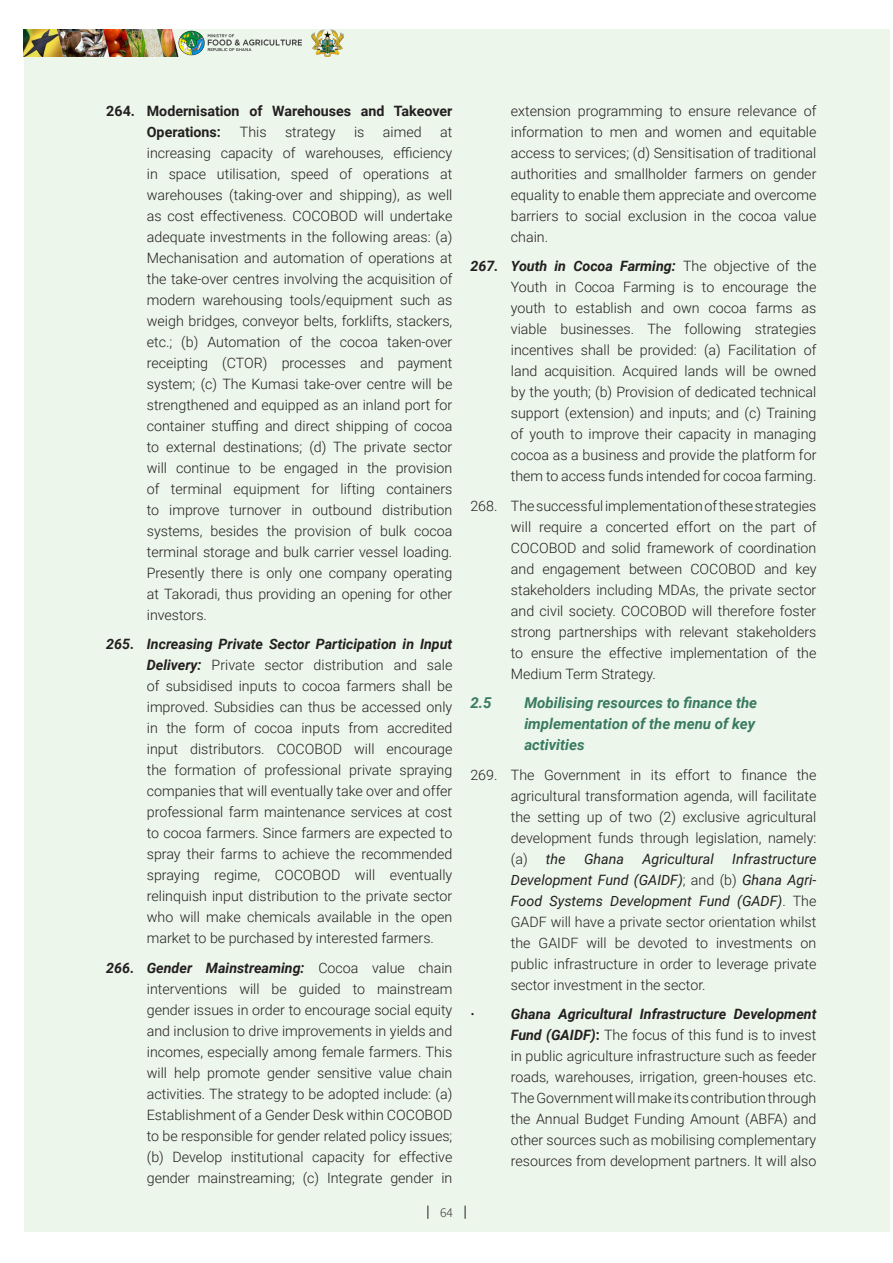
<style>
.page{position:relative;width:893px;height:1263px;background:#fff}
.page>*{position:absolute;margin:0;border:0;box-sizing:border-box;transform-origin:0 0}
.b_h{font:italic 700 15px/21px "Roboto";color:#397b5f}
.bullets_body{font:300 14.25px/21px "Roboto";color:#231f20;text-align:justify}
.bullets_body-2{font:700 14.25px/21px "Roboto";color:#231f20}
.bullets_body-3{font:italic 14.25px "Roboto";color:#231f20}
.bullets_body-4{font:italic 700 14.25px "Roboto";color:#231f20}
.t1{font:300 13.5px "Source Sans Pro";color:#231f20}
.s1{font-weight:700;font-style:italic}
.s2{font-weight:400;font-style:italic}
.s3{font-weight:700}
</style>
<div class="page">
<div style="left:24px;top:30px;width:866px;height:1202px;background:#ecf6ea"></div>
<svg style="left:465px;top:1205px;width:1px;height:14px"></svg>
<svg style="left:427px;top:1205px;width:1px;height:14px"></svg>
<img style="left:24px;top:30px;width:278px;height:27px">
<img style="left:311px;top:30px;width:32px;height:27px">
<p class="bullets_body-2" style="left:147px;top:100px;width:307px;text-indent:-40px">264. Modernisation of Warehouses and Takeover<br>Operations:</p>
<p class="bullets_body" style="left:240px;top:121px;width:28px">This</p>
<p class="bullets_body" style="left:285px;top:121px;width:52px">strategy</p>
<p class="bullets_body" style="left:354px;top:121px;width:12px">is</p>
<p class="bullets_body" style="left:383px;top:121px;width:40px">aimed</p>
<p class="bullets_body" style="left:147px;top:121px;width:307px;text-indent:293px">at increasing capacity of warehouses, efficiency in space utilisation, speed of operations at warehouses (taking-over and shipping), as well as cost effectiveness. COCOBOD will undertake adequate investments in the following areas: (a)<br>Mechanisation and automation of operations at the take-over centres involving the acquisition of modern warehousing tools/equipment such as weigh bridges, conveyor belts, forklifts, stackers, etc.; (b) Automation of the cocoa taken-over receipting (CTOR) processes and payment system; (c) The Kumasi take-over centre will be strengthened and equipped as an inland port for container stuffing and direct shipping of cocoa to external destinations; (d) The private sector will continue to be engaged in the provision of terminal equipment for lifting containers to improve turnover in outbound distribution systems, besides the provision of bulk cocoa terminal storage and bulk carrier vessel loading.<br>Presently there is only one company operating at Takoradi, thus providing an opening for other investors.</p>
<p class="bullets_body" style="left:147px;top:633px;width:307px;text-indent:-40px"><span class="s1">265. Increasing Private Sector Participation in Input Delivery:</span> Private sector distribution and sale of subsidised inputs to cocoa farmers shall be improved. Subsidies can thus be accessed only in the form of cocoa inputs from accredited input distributors. COCOBOD will encourage the formation of professional private spraying companies that will eventually take over and offer professional farm maintenance services at cost to cocoa farmers. Since farmers are expected to spray their farms to achieve the recommended spraying regime, COCOBOD will eventually relinquish input distribution to the private sector who will make chemicals available in the open market to be purchased by interested farmers.</p>
<p class="bullets_body" style="left:147px;top:957px;width:307px;text-indent:-40px"><span class="s1">266. Gender Mainstreaming:</span> Cocoa value chain interventions will be guided to mainstream gender issues in order to encourage social equity and inclusion to drive improvements in yields and incomes, especially among female farmers. This will help promote gender sensitive value chain activities. The strategy to be adopted include: (a)<br>Establishment of a Gender Desk within COCOBOD to be responsible for gender related policy issues; (b) Develop institutional capacity for effective gender mainstreaming; (c) Integrate gender in</p>
<p class="t1" style="left:440px;top:1204px;width:14px">64</p>
<p class="bullets_body" style="left:511px;top:100px;width:307px">extension programming to ensure relevance of information to men and women and equitable access to services; (d) Sensitisation of traditional authorities and smallholder farmers on gender equality to enable them appreciate and overcome barriers to social exclusion in the cocoa value chain.</p>
<p class="bullets_body" style="left:511px;top:255px;width:307px;text-indent:-40px"><span class="s1">267. Youth in Cocoa Farming:</span> The objective of the Youth in Cocoa Farming is to encourage the youth to establish and own cocoa farms as viable businesses. The following strategies incentives shall be provided: (a) Facilitation of land acquisition. Acquired lands will be owned by the youth; (b) Provision of dedicated technical support (extension) and inputs; and (c) Training of youth to improve their capacity in managing cocoa as a business and provide the platform for them to access funds intended for cocoa farming.</p>
<p class="bullets_body" style="left:511px;top:495px;width:307px;text-indent:-40px">268. The successful implementation of these strategies will require a concerted effort on the part of COCOBOD and solid framework of coordination and engagement between COCOBOD and key stakeholders including MDAs, the private sector and civil society. COCOBOD will therefore foster strong partnerships with relevant stakeholders to ensure the effective implementation of the Medium Term Strategy.</p>
<p class="b_h" style="left:470px;top:692px;width:23px">2.5</p>
<p class="b_h" style="left:524px;top:692px;width:234px">Mobilising resources to finance the implementation of the menu of key activities</p>
<p class="bullets_body" style="left:511px;top:764px;width:307px;text-indent:-40px">269. The Government in its effort to finance the agricultural transformation agenda, will facilitate the setting up of two (2) exclusive agricultural development funds through legislation, namely: (a) <span class="s2">the</span></p>
<p class="bullets_body" style="left:511px;top:848px;width:307px;text-indent:221px"><span class="s2">Infrastructure Development Fund (GAIDF)</span>; and (b) <span class="s2">Ghana Agri-Food Systems Development Fund (GADF)</span>. The GADF will have a private sector orientation whilst the GAIDF will be devoted to investments on public infrastructure in order to leverage private sector investment in the sector.</p>
<p class="bullets_body-3" style="left:584px;top:849px;width:42px">Ghana</p>
<p class="bullets_body-3" style="left:642px;top:849px;width:73px">Agricultural</p>
<p class="bullets_body-4" style="left:470px;top:1004px;width:6px">·</p>
<p class="bullets_body" style="left:511px;top:1003px;width:307px"><span class="s1">Ghana Agricultural Infrastructure Development Fund (GAIDF)</span><span class="s3">:</span> The focus of this fund is to invest in public agriculture infrastructure such as feeder roads, warehouses, irrigation, green-houses etc.<br>The Government will make its contribution through the Annual Budget Funding Amount (ABFA) and other sources such as mobilising complementary resources from development partners. It will also</p>
</div>
